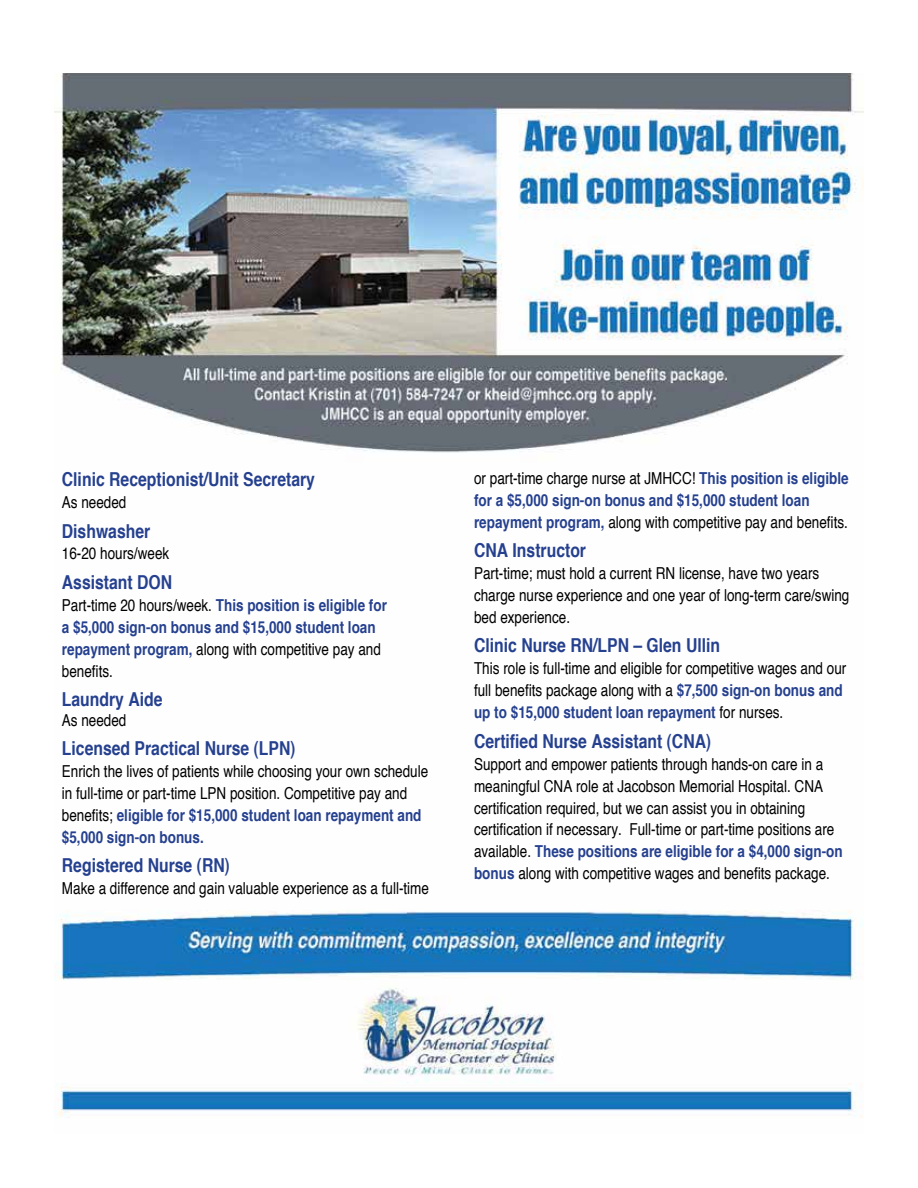
<style>
.page{position:relative;width:918px;height:1188px;background:#fff}
.page>*{position:absolute;margin:0;border:0;box-sizing:border-box;transform-origin:0 0}
.t1{font:700 condensed 19.2px "Helvetica";color:#25408f}
.t2{font:condensed 16.5px/21.9px "Helvetica";color:#000}
.t3{font:700 condensed 16.5px/21.9px "Helvetica";color:#25408f}
.s1{font-weight:400;color:#000}
.s2{font-weight:700;color:#25408f}
</style>
<div class="page">
<img style="left:54px;top:73px;width:810px;height:1045px">
<p class="t1" style="left:62px;top:467px;width:255px">Clinic Receptionist/Unit Secretary</p>
<p class="t2" style="left:62px;top:491px;width:66px">As needed</p>
<p class="t1" style="left:62px;top:519px;width:90px">Dishwasher</p>
<p class="t2" style="left:62px;top:542px;width:109px">16-20 hours/week</p>
<p class="t1" style="left:62px;top:570px;width:112px">Assistant DON</p>
<p class="t3" style="left:62px;top:594px;width:327px"><span class="s1">Part-time 20 hours/week.</span> This position is eligible for a $5,000 sign-on bonus and $15,000 student loan repayment program, <span class="s1">along with competitive pay and benefits.</span></p>
<p class="t1" style="left:62px;top:687px;width:102px">Laundry Aide</p>
<p class="t2" style="left:62px;top:708px;width:66px">As needed</p>
<p class="t1" style="left:62px;top:736px;width:235px">Licensed Practical Nurse (LPN)</p>
<p class="t2" style="left:62px;top:760px;width:368px">Enrich the lives of patients while choosing your own schedule in full-time or part-time LPN position. Competitive pay and benefits; <span class="s2">eligible for $15,000 student loan repayment and $5,000 sign-on bonus.</span></p>
<p class="t1" style="left:62px;top:853px;width:170px">Registered Nurse (RN)</p>
<p class="t2" style="left:62px;top:877px;width:369px">Make a difference and gain valuable experience as a full-time</p>
<p class="t3" style="left:474px;top:467px;width:376px"><span class="s1">or part-time charge nurse at JMHCC!</span> This position is eligible for a $5,000 sign-on bonus and $15,000 student loan repayment program, <span class="s1">along with competitive pay and benefits.</span></p>
<p class="t1" style="left:474px;top:538px;width:114px">CNA Instructor</p>
<p class="t2" style="left:474px;top:562px;width:377px">Part-time; must hold a current RN license, have two years charge nurse experience and one year of long-term care/swing bed experience.</p>
<p class="t1" style="left:474px;top:634px;width:248px">Clinic Nurse RN/LPN – Glen Ullin</p>
<p class="t2" style="left:474px;top:657px;width:374px">This role is full-time and eligible for competitive wages and our full benefits package along with a <span class="s2">$7,500 sign-on bonus and up to $15,000 student loan repayment</span> for nurses.</p>
<p class="t1" style="left:474px;top:729px;width:239px">Certified Nurse Assistant (CNA)</p>
<p class="t2" style="left:474px;top:752px;width:370px">Support and empower patients through hands-on care in a meaningful CNA role at Jacobson Memorial Hospital. CNA certification required, but we can assist you in obtaining certification if necessary. Full-time or part-time positions are available. <span class="s2">These positions are eligible for a $4,000 sign-on bonus</span> along with competitive wages and benefits package.</p>
</div>
